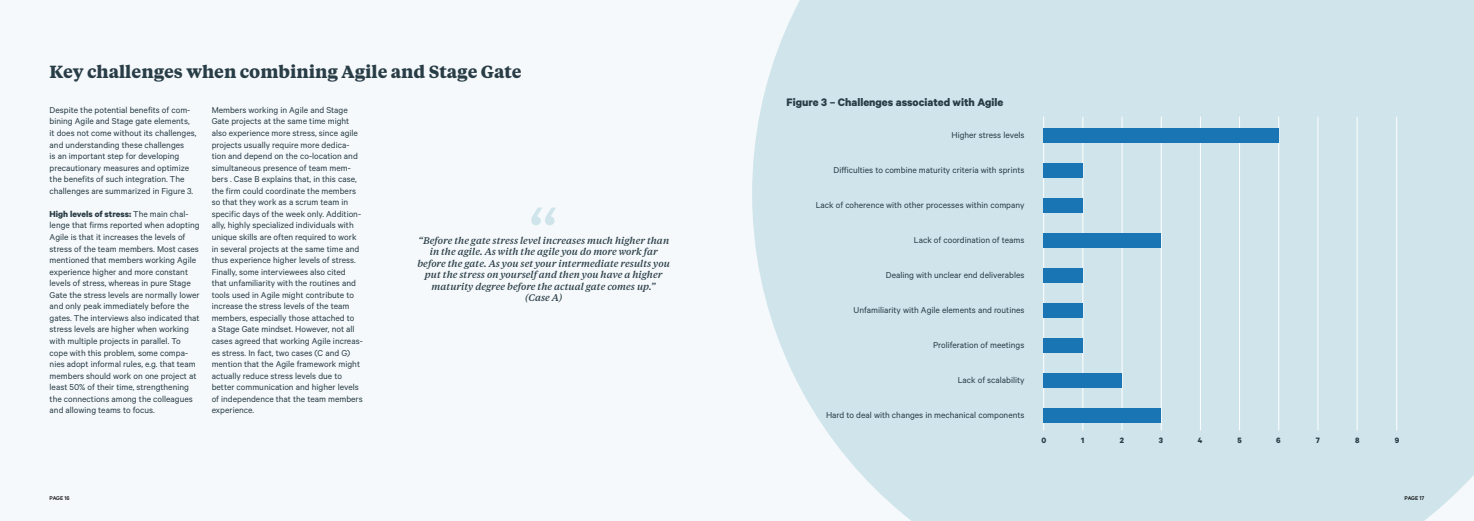
<style>
.page{position:relative;width:1474px;height:521px;background:#fff}
.page>*{position:absolute;margin:0;border:0;box-sizing:border-box;transform-origin:0 0}
.t1{font:700 17.5px "Tiempos Text";color:#293d47}
.t2{font:700 12.25px "Calibre";color:#293d47}
.t3{font:9.62px/11.5px "Calibre";color:#293d47}
.t4{font:italic 500 9.62px/11.5px "Tiempos Text";color:#293d47;text-align:center}
.t5{font:700 8.75px "Calibre";color:#293d47}
.t6{font:500 6.12px "Calibre";letter-spacing:-.015em;color:#000}
.s1{font-weight:700}
</style>
<div class="page">
<div style="left:752px;top:0;width:721px;height:521px;background:#cfe4eb"></div>
<div style="left:0;top:0;width:749px;height:521px;background:#f5f9fb"></div>
<svg style="left:531px;top:208px;width:25px;height:17px"></svg>
<hr style="left:1043px;top:117px;width:1px;height:313px;background:#fff">
<hr style="left:1239px;top:117px;width:1px;height:313px;background:#fff">
<hr style="left:1082px;top:117px;width:1px;height:313px;background:#fff">
<hr style="left:1278px;top:117px;width:1px;height:313px;background:#fff">
<hr style="left:1160px;top:117px;width:1px;height:313px;background:#fff">
<hr style="left:1356px;top:117px;width:1px;height:313px;background:#fff">
<hr style="left:1396px;top:117px;width:1px;height:313px;background:#fff">
<hr style="left:1121px;top:117px;width:1px;height:313px;background:#fff">
<hr style="left:1317px;top:117px;width:1px;height:313px;background:#fff">
<hr style="left:1200px;top:117px;width:1px;height:313px;background:#fff">
<div style="left:1043px;top:128px;width:235px;height:15px;background:#1a75b5"></div>
<div style="left:1043px;top:408px;width:117px;height:15px;background:#1a75b5"></div>
<div style="left:1043px;top:373px;width:78px;height:15px;background:#1a75b5"></div>
<div style="left:1043px;top:338px;width:39px;height:15px;background:#1a75b5"></div>
<div style="left:1043px;top:303px;width:39px;height:15px;background:#1a75b5"></div>
<div style="left:1043px;top:268px;width:39px;height:15px;background:#1a75b5"></div>
<div style="left:1043px;top:233px;width:117px;height:15px;background:#1a75b5"></div>
<div style="left:1043px;top:198px;width:39px;height:15px;background:#1a75b5"></div>
<div style="left:1043px;top:163px;width:39px;height:15px;background:#1a75b5"></div>
<h1 class="t1" style="left:50px;top:60px;width:473px">Key challenges when combining Agile and Stage Gate</h1>
<p class="t3" style="left:50px;top:104px;width:148px">Despite the potential benefits of com&shy;bining Agile and Stage gate elements, it does not come without its challenges, and understanding these challenges<br>is an important step for developing precautionary measures and optimize the benefits of such integration. The challenges are summarized in Figure 3.</p>
<p class="t3" style="left:50px;top:208px;width:152px"><span class="s1">High levels of stress:</span> The main chal&shy;lenge that firms reported when adopting Agile is that it increases the levels of stress of the team members. Most cases mentioned that members working Agile experience higher and more constant levels of stress, whereas in pure Stage Gate the stress levels are normally lower and only peak immediately before the gates. The interviews also indicated that stress levels are higher when working with multiple projects in parallel. To cope with this problem, some compa&shy;nies adopt informal rules, e.g. that team members should work on one project at least 50% of their time, strengthening the connections among the colleagues and allowing teams to focus.</p>
<p class="t3" style="left:212px;top:104px;width:153px">Members working in Agile and Stage Gate projects at the same time might also experience more stress, since agile projects usually require more dedica&shy;tion and depend on the co-location and simultaneous presence of team mem&shy;bers . Case B explains that, in this case, the firm could coordinate the members so that they work as a scrum team in specific days of the week only. Addition&shy;ally, highly specialized individuals with unique skills are often required to work in several projects at the same time and thus experience higher levels of stress.<br>Finally, some interviewees also cited that unfamiliarity with the routines and tools used in Agile might contribute to increase the stress levels of the team members, especially those attached to<br>a Stage Gate mindset. However, not all cases agreed that working Agile increas&shy;es stress. In fact, two cases (C and G) mention that the Agile framework might actually reduce stress levels due to better communication and higher levels of independence that the team members experience.</p>
<p class="t4" style="left:417px;top:234px;width:254px">“Before the gate stress level increases much higher than in the agile. As with the agile you do more work far before the gate. As you set your intermediate results you put the stress on yourself and then you have a higher maturity degree before the actual gate comes up.”<br>(Case A)</p>
<p class="t2" style="left:786px;top:95px;width:218px">Figure 3 – Challenges associated with Agile</p>
<p class="t3" style="left:951px;top:129px;width:75px">Higher stress levels</p>
<p class="t3" style="left:833px;top:164px;width:192px">Difficulties to combine maturity criteria with sprints</p>
<p class="t3" style="left:815px;top:199px;width:210px">Lack of coherence with other processes within company</p>
<p class="t3" style="left:913px;top:234px;width:112px">Lack of coordination of teams</p>
<p class="t3" style="left:886px;top:269px;width:140px">Dealing with unclear end deliverables</p>
<p class="t3" style="left:853px;top:304px;width:172px">Unfamiliarity with Agile elements and routines</p>
<p class="t3" style="left:933px;top:339px;width:93px">Proliferation of meetings</p>
<p class="t3" style="left:957px;top:374px;width:68px">Lack of scalability</p>
<p class="t3" style="left:826px;top:409px;width:200px">Hard to deal with changes in mechanical components</p>
<p class="t5" style="left:1041px;top:435px;width:6px">0</p>
<p class="t5" style="left:1081px;top:435px;width:5px">1</p>
<p class="t5" style="left:1119px;top:435px;width:6px">2</p>
<p class="t5" style="left:1158px;top:435px;width:6px">3</p>
<p class="t5" style="left:1197px;top:435px;width:6px">4</p>
<p class="t5" style="left:1237px;top:435px;width:6px">5</p>
<p class="t5" style="left:1276px;top:435px;width:6px">6</p>
<p class="t5" style="left:1315px;top:435px;width:6px">7</p>
<p class="t5" style="left:1354px;top:435px;width:6px">8</p>
<p class="t5" style="left:1394px;top:435px;width:6px">9</p>
<p class="t6" style="left:50px;top:495px;width:22px">PAGE 16</p>
<p class="t6" style="left:1404px;top:495px;width:21px">PAGE 17</p>
</div>
